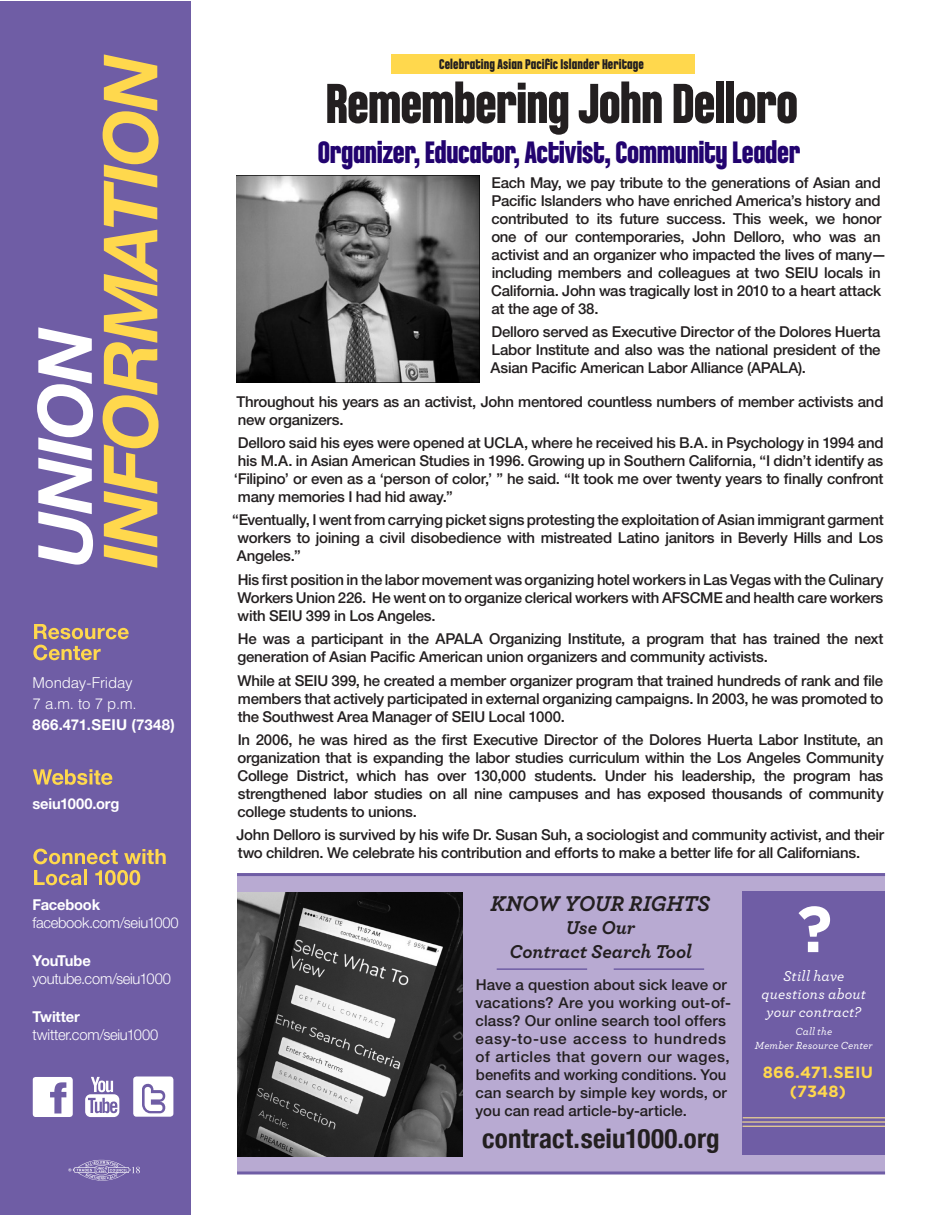
<style>
.page{position:relative;width:945px;height:1215px;background:#fff}
.page>*{position:absolute;margin:0;border:0;box-sizing:border-box;transform-origin:0 0}
.DATE_FRONT_PAGE{font:700 64.8px "Gotham";color:#fff}
.DATE_FRONT_PAGE-2{font:60px "Chalet Comprime Hong Kong Eighty";letter-spacing:-.015em;color:#231f20}
.DATE_FRONT_PAGE-3{font:33px "Chalet Comprime Hong Kong Eighty";letter-spacing:-.01em;color:#22036f}
.Body_Copy{font:700 condensed 27px "Helvetica Neue";letter-spacing:.005em;color:#231f20}
.DATE_FRONT_PAGE-4{font:italic 700 22.5px "Archer";color:#231f20}
.DATE_FRONT_PAGE-5{font:italic 700 19.5px "Archer";color:#231f20}
.DATE_FRONT_PAGE-6{font:700 16.2px/19.5px "Gotham";letter-spacing:.015em;color:#ffd84d;text-align:center}
.Body_Copy-2{font:500 15px/18px "Helvetica Neue LT Std";letter-spacing:-.015em;color:#231f20;text-align:justify}
.Body_Copy-3{font:500 15px/18px "Helvetica Neue LT Std";letter-spacing:.005em;color:#231f20}
.t1{font:300 15px "Helvetica Neue LT Std";letter-spacing:-.02em;color:#fff}
.t2{font:15px "Chalet Comprime Hong Kong Eighty";letter-spacing:.005em;color:#231f20}
.Body_Copy-4{font:italic 500 15px/18px "Archer";letter-spacing:.01em;color:#fff;text-align:center}
.t3{font:700 15px "Helvetica Neue LT Std";letter-spacing:-.01em;color:#fff}
.t4{font:300 15px/21px "Helvetica";letter-spacing:-.01em;color:#fff}
.t5{font:700 15px "Helvetica Neue LT Std";letter-spacing:.015em;color:#fff}
.t6{font:700 15px "Helvetica Neue LT Std";letter-spacing:-.05em;color:#fff}
.Body_Copy-5{font:italic 500 10.8px/13.5px "Archer";letter-spacing:.015em;color:#fff;text-align:center}
</style>
<div class="page">
<div style="left:0;top:1px;width:190px;height:1214px;background:#6f5da5"></div>
<svg style="left:103px;top:54px;width:56px;height:514px"></svg>
<svg style="left:37px;top:327px;width:56px;height:238px"></svg>
<svg style="left:34px;top:624px;width:95px;height:15px"></svg>
<svg style="left:33px;top:645px;width:68px;height:15px"></svg>
<svg style="left:33px;top:769px;width:79px;height:16px"></svg>
<svg style="left:33px;top:849px;width:85px;height:15px"></svg>
<svg style="left:124px;top:849px;width:42px;height:15px"></svg>
<svg style="left:34px;top:870px;width:47px;height:15px"></svg>
<hr style="left:84px;top:870px;width:3px;height:15px;background:#ffd84d">
<svg style="left:95px;top:870px;width:45px;height:15px"></svg>
<svg style="left:133px;top:1077px;width:40px;height:40px;background:#e3e0ed"></svg>
<svg style="left:85px;top:1077px;width:34px;height:40px"></svg>
<svg style="left:33px;top:1077px;width:40px;height:40px"></svg>
<svg style="left:68px;top:1159px;width:72px;height:22px"></svg>
<div style="left:392px;top:54px;width:303px;height:20px;background:#ffd84d"></div>
<img style="left:236px;top:176px;width:243px;height:206px">
<div style="left:237px;top:874px;width:648px;height:299px;background:#b8aad2"></div>
<div style="left:742px;top:891px;width:143px;height:264px;background:#6f5da5"></div>
<hr style="left:743px;top:1117px;width:142px;height:1px;background:#ffe58f">
<hr style="left:742px;top:1121px;width:143px;height:2px;background:#ffe58f">
<hr style="left:743px;top:1126px;width:142px;height:1px;background:#ffe58f">
<img style="left:237px;top:893px;width:225px;height:264px">
<hr style="left:237px;top:1172px;width:648px;height:2px;background:#6f5da5">
<hr style="left:497px;top:968px;width:90px;height:2px;background:#6f5da5">
<hr style="left:614px;top:968px;width:90px;height:2px;background:#6f5da5">
<hr style="left:237px;top:873px;width:648px;height:3px;background:#6f5da5">
<p class="t4" style="left:33px;top:671px;width:106px">Monday-Friday<br>7 a.m. to 7 p.m.</p>
<p class="t5" style="left:33px;top:715px;width:144px">866.471.SEIU (7348)</p>
<p class="t3" style="left:33px;top:795px;width:88px">seiu1000.org</p>
<p class="t3" style="left:33px;top:895px;width:69px">Facebook</p>
<p class="t1" style="left:33px;top:913px;width:148px">facebook.com/seiu1000</p>
<p class="t6" style="left:33px;top:951px;width:60px">YouTube</p>
<p class="t1" style="left:33px;top:969px;width:140px">youtube.com/seiu1000</p>
<p class="t3" style="left:33px;top:1008px;width:49px">Twitter</p>
<p class="t1" style="left:33px;top:1026px;width:127px">twitter.com/seiu1000</p>
<p class="t2" style="left:439px;top:55px;width:206px">Celebrating Asian Pacific Islander Heritage</p>
<p class="DATE_FRONT_PAGE-2" style="left:325px;top:68px;width:474px">Remembering John Delloro</p>
<p class="DATE_FRONT_PAGE-3" style="left:318px;top:133px;width:484px">Organizer, Educator, Activist, Community Leader</p>
<p class="Body_Copy-2" style="left:491px;top:173px;width:397px;text-align:left">Each May, we pay tribute to the generations of Asian and Pacific Islanders who have enriched America’s history and contributed to its future success. This week, we honor one of our contemporaries, John Delloro, who was an activist and an organizer who impacted the lives of many— including members and colleagues at two SEIU locals in California. John was tragically lost in 2010 to a heart attack at the age of 38.</p>
<p class="Body_Copy-2" style="left:491px;top:322px;width:392px">Delloro served as Executive Director of the Dolores Huerta Labor Institute and also was the national president of the Asian Pacific American Labor Alliance (APALA).</p>
<p class="Body_Copy-2" style="left:236px;top:392px;width:649px">Throughout his years as an activist, John mentored countless numbers of member activists and new organizers.</p>
<p class="Body_Copy-2" style="left:234px;top:433px;width:651px">Delloro said his eyes were opened at UCLA, where he received his B.A. in Psychology in 1994 and his M.A. in Asian American Studies in 1996. Growing up in Southern California, “I didn’t identify as ‘Filipino’ or even as a ‘person of color,’ ” he said. “It took me over twenty years to finally confront many memories I had hid away.”</p>
<p class="Body_Copy-2" style="left:237px;top:511px;width:648px;text-indent:-5px">“Eventually, I went from carrying picket signs protesting the exploitation of Asian immigrant garment workers to joining a civil disobedience with mistreated Latino janitors in Beverly Hills and Los Angeles.”</p>
<p class="Body_Copy-2" style="left:238px;top:570px;width:648px">His first position in the labor movement was organizing hotel workers in Las Vegas with the Culinary Workers Union 226. He went on to organize clerical workers with AFSCME and health care workers with SEIU 399 in Los Angeles.</p>
<p class="Body_Copy-2" style="left:238px;top:630px;width:648px">He was a participant in the APALA Organizing Institute, a program that has trained the next generation of Asian Pacific American union organizers and community activists.</p>
<p class="Body_Copy-2" style="left:238px;top:671px;width:648px">While at SEIU 399, he created a member organizer program that trained hundreds of rank and file members that actively participated in external organizing campaigns. In 2003, he was promoted to the Southwest Area Manager of SEIU Local 1000.</p>
<p class="Body_Copy-2" style="left:237px;top:730px;width:648px">In 2006, he was hired as the first Executive Director of the Dolores Huerta Labor Institute, an organization that is expanding the labor studies curriculum within the Los Angeles Community College District, which has over 130,000 students. Under his leadership, the program has strengthened labor studies on all nine campuses and has exposed thousands of community college students to unions.</p>
<p class="Body_Copy-2" style="left:237px;top:826px;width:649px">John Delloro is survived by his wife Dr. Susan Suh, a sociologist and community activist, and their two children. We celebrate his contribution and efforts to make a better life for all Californians.</p>
<p class="DATE_FRONT_PAGE-4" style="left:491px;top:886px;width:221px">KNOW YOUR RIGHTS</p>
<p class="DATE_FRONT_PAGE-5" style="left:566px;top:912px;width:71px">Use Our</p>
<p class="DATE_FRONT_PAGE-5" style="left:509px;top:936px;width:184px">Contract Search Tool</p>
<p class="Body_Copy-3" style="left:476px;top:976px;width:257px">Have a question about sick leave or vacations? Are you working out-of&shy;class? Our online search tool offers easy-to-use access to hundreds of articles that govern our wages, benefits and working conditions. You can search by simple key words, or you can read article-by-article.</p>
<p class="Body_Copy" style="left:482px;top:1115px;width:239px">contract.seiu1000.org</p>
<p class="DATE_FRONT_PAGE" style="left:797px;top:892px;width:37px">?</p>
<p class="Body_Copy-4" style="left:762px;top:966px;width:106px">Still have questions about your contract?</p>
<p class="Body_Copy-5" style="left:755px;top:1024px;width:119px">Call the<br>Member Resource Center</p>
<p class="DATE_FRONT_PAGE-6" style="left:763px;top:1062px;width:112px">866.471.SEIU (7348)</p>
</div>
